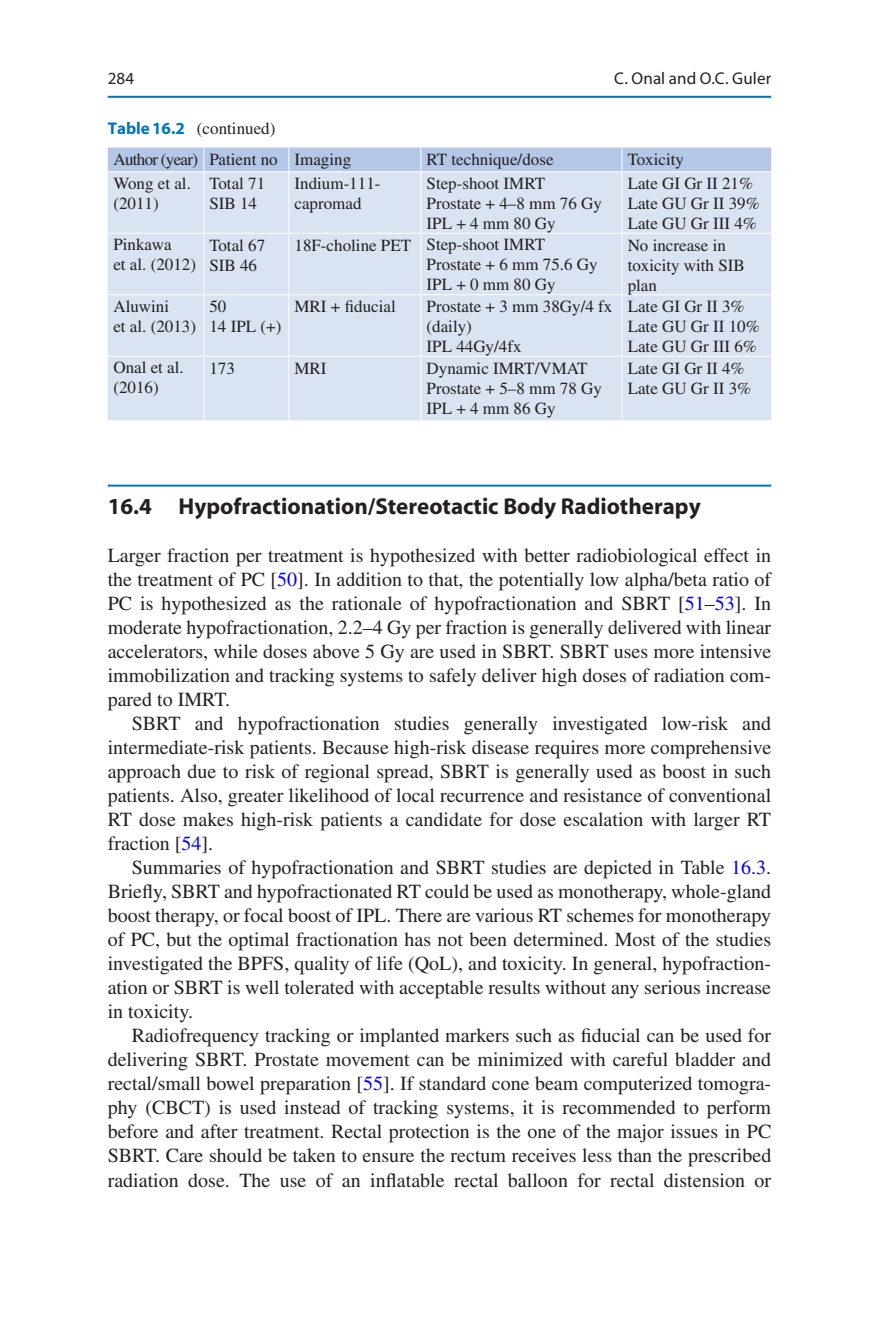
<style>
.page{position:relative;width:879px;height:1333px;background:#fff}
.page>*{position:absolute;margin:0;border:0;box-sizing:border-box;transform-origin:0 0}
.t1{font:700 23px "Tvgnkh Myriad";color:#231f20}
.t2{font:20px/24px "Yylpkf Times";color:#231f20;text-align:justify}
.t3{font:17px/20px "Yylpkf Times";color:#231f20}
.t4{font:17px "Trljwg Myriad";letter-spacing:.005em;color:#231f20}
.t5{font:17px "Xwyqll Myriad";color:#231f20}
.s1{font-family:"Tvgnkh Myriad";font-weight:700;color:#0073bc}
.s2{color:#0000fa}
</style>
<div class="page">
<hr style="left:108px;top:484px;width:663px;height:2px;background:#0073bc">
<div style="left:108px;top:172px;width:663px;height:248px;background:#d9e3f2"></div>
<svg style="left:108px;top:147px;width:663px;height:25px;background:#b8c9e7"></svg>
<hr style="left:622px;top:171px;width:149px;height:1px;background:#fff">
<hr style="left:203px;top:172px;width:1px;height:61px;background:#fff">
<hr style="left:288px;top:172px;width:1px;height:61px;background:#fff">
<hr style="left:420px;top:172px;width:1px;height:61px;background:#fff">
<hr style="left:621px;top:172px;width:1px;height:61px;background:#fff">
<hr style="left:108px;top:233px;width:96px;height:1px;background:#fff">
<hr style="left:204px;top:233px;width:85px;height:1px;background:#fff">
<hr style="left:203px;top:234px;width:1px;height:60px;background:#fff">
<hr style="left:289px;top:233px;width:132px;height:1px;background:#fff">
<hr style="left:288px;top:234px;width:1px;height:60px;background:#fff">
<hr style="left:421px;top:233px;width:201px;height:1px;background:#fff">
<hr style="left:420px;top:234px;width:1px;height:60px;background:#fff">
<hr style="left:622px;top:233px;width:149px;height:1px;background:#fff">
<hr style="left:621px;top:234px;width:1px;height:60px;background:#fff">
<hr style="left:108px;top:294px;width:96px;height:1px;background:#fff">
<hr style="left:204px;top:294px;width:85px;height:1px;background:#fff">
<hr style="left:203px;top:295px;width:1px;height:61px;background:#fff">
<hr style="left:289px;top:294px;width:132px;height:1px;background:#fff">
<hr style="left:288px;top:295px;width:1px;height:61px;background:#fff">
<hr style="left:421px;top:294px;width:201px;height:1px;background:#fff">
<hr style="left:420px;top:295px;width:1px;height:61px;background:#fff">
<hr style="left:622px;top:294px;width:149px;height:1px;background:#fff">
<hr style="left:621px;top:295px;width:1px;height:61px;background:#fff">
<hr style="left:421px;top:356px;width:201px;height:1px;background:#fff">
<hr style="left:289px;top:356px;width:132px;height:1px;background:#fff">
<hr style="left:420px;top:357px;width:1px;height:63px;background:#fff">
<hr style="left:204px;top:356px;width:85px;height:1px;background:#fff">
<hr style="left:288px;top:357px;width:1px;height:63px;background:#fff">
<hr style="left:622px;top:356px;width:149px;height:1px;background:#fff">
<hr style="left:621px;top:357px;width:1px;height:63px;background:#fff">
<hr style="left:108px;top:356px;width:96px;height:1px;background:#fff">
<hr style="left:203px;top:357px;width:1px;height:63px;background:#fff">
<hr style="left:108px;top:96px;width:663px;height:2px;background:#0073bc">
<p class="t5" style="left:108px;top:70px;width:28px">284</p>
<p class="t3" style="left:108px;top:118px;width:169px"><span class="s1">Table 16.2</span> (continued)</p>
<p class="t4" style="left:614px;top:70px;width:159px">C. Onal and O.C. Guler</p>
<p class="t3" style="left:113px;top:149px;width:239px">Author (year) Patient no Imaging</p>
<p class="t3" style="left:426px;top:149px;width:128px">RT technique/dose</p>
<p class="t3" style="left:628px;top:149px;width:58px">Toxicity</p>
<p class="t3" style="left:113px;top:173px;width:79px">Wong et al. (2011)</p>
<p class="t3" style="left:209px;top:173px;width:57px">Total 71<br>SIB 14</p>
<p class="t3" style="left:294px;top:173px;width:87px">Indium-111- capromad</p>
<p class="t3" style="left:426px;top:173px;width:177px">Step-shoot IMRT<br>Prostate + 4–8 mm 76 Gy<br>IPL + 4 mm 80 Gy</p>
<p class="t3" style="left:628px;top:173px;width:134px">Late GI Gr II 21%<br>Late GU Gr II 39%<br>Late GU Gr III 4%</p>
<p class="t3" style="left:113px;top:234px;width:84px">Pinkawa<br>et al. (2012)</p>
<p class="t3" style="left:209px;top:235px;width:57px">Total 67<br>SIB 46</p>
<p class="t3" style="left:426px;top:235px;width:173px;text-indent:-132px">18F-choline PET Step-shoot IMRT<br>Prostate + 6 mm 75.6 Gy<br>IPL + 0 mm 80 Gy</p>
<p class="t3" style="left:628px;top:235px;width:119px">No increase in toxicity with SIB plan</p>
<p class="t3" style="left:113px;top:296px;width:84px">Aluwini<br>et al. (2013)</p>
<p class="t3" style="left:209px;top:296px;width:73px">50<br>14 IPL (+)</p>
<p class="t3" style="left:294px;top:296px;width:103px">MRI + fiducial</p>
<p class="t3" style="left:426px;top:296px;width:187px">Prostate + 3 mm 38Gy/4 fx (daily)<br>IPL 44Gy/4fx</p>
<p class="t3" style="left:628px;top:296px;width:134px">Late GI Gr II 3%<br>Late GU Gr II 10%<br>Late GU Gr III 6%</p>
<p class="t3" style="left:113px;top:357px;width:72px">Onal et al. (2016)</p>
<p class="t3" style="left:209px;top:358px;width:27px">173</p>
<p class="t3" style="left:294px;top:358px;width:34px">MRI</p>
<p class="t3" style="left:426px;top:358px;width:177px">Dynamic IMRT/VMAT<br>Prostate + 5–8 mm 78 Gy<br>IPL + 4 mm 86 Gy</p>
<p class="t3" style="left:628px;top:358px;width:125px">Late GI Gr II 4%<br>Late GU Gr II 3%</p>
<p class="t1" style="left:108px;top:494px;width:594px">16.4 Hypofractionation/Stereotactic Body Radiotherapy</p>
<p class="t2" style="left:108px;top:543px;width:665px">Larger fraction per treatment is hypothesized with better radiobiological effect in the treatment of PC [<span class="s2">50</span>]. In addition to that, the potentially low alpha/beta ratio of PC is hypothesized as the rationale of hypofractionation and SBRT [<span class="s2">51</span>–<span class="s2">53</span>]. In moderate hypofractionation, 2.2–4 Gy per fraction is generally delivered with linear accelerators, while doses above 5 Gy are used in SBRT. SBRT uses more intensive immobilization and tracking systems to safely deliver high doses of radiation com&shy;pared to IMRT.</p>
<p class="t2" style="left:108px;top:711px;width:665px;text-indent:24px">SBRT and hypofractionation studies generally investigated low-risk and intermediate-risk patients. Because high-risk disease requires more comprehensive approach due to risk of regional spread, SBRT is generally used as boost in such patients. Also, greater likelihood of local recurrence and resistance of conventional RT dose makes high-risk patients a candidate for dose escalation with larger RT fraction [<span class="s2">54</span>].</p>
<p class="t2" style="left:108px;top:855px;width:665px;text-indent:24px">Summaries of hypofractionation and SBRT studies are depicted in Table <span class="s2">16.3</span>.<br>Briefly, SBRT and hypofractionated RT could be used as monotherapy, whole-gland boost therapy, or focal boost of IPL. There are various RT schemes for monotherapy of PC, but the optimal fractionation has not been determined. Most of the studies investigated the BPFS, quality of life (QoL), and toxicity. In general, hypofraction&shy;ation or SBRT is well tolerated with acceptable results without any serious increase in toxicity.</p>
<p class="t2" style="left:108px;top:1023px;width:665px;text-indent:24px">Radiofrequency tracking or implanted markers such as fiducial can be used for delivering SBRT. Prostate movement can be minimized with careful bladder and rectal/small bowel preparation [<span class="s2">55</span>]. If standard cone beam computerized tomogra&shy;phy (CBCT) is used instead of tracking systems, it is recommended to perform before and after treatment. Rectal protection is the one of the major issues in PC SBRT. Care should be taken to ensure the rectum receives less than the prescribed radiation dose. The use of an inflatable rectal balloon for rectal distension or</p>
</div>
